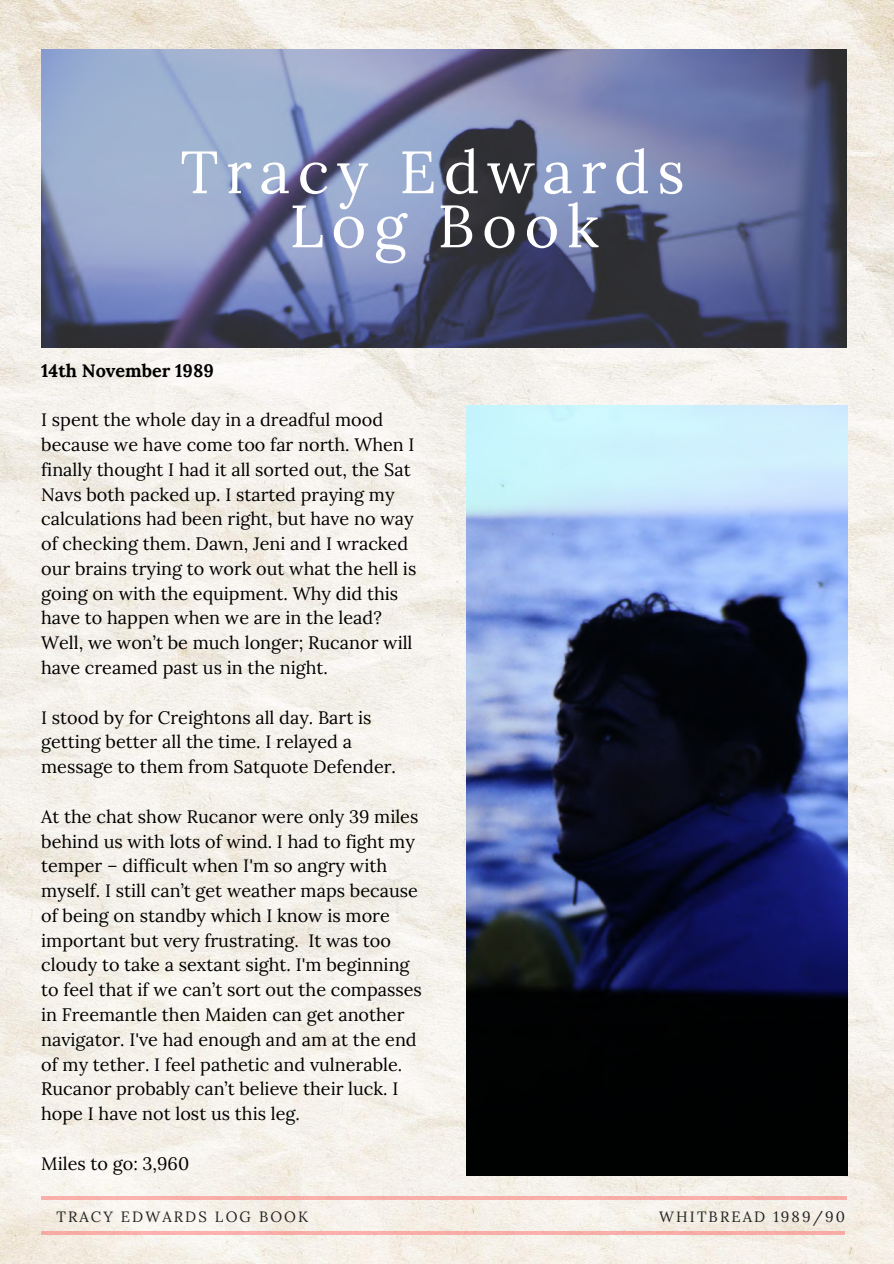
<style>
.page{position:relative;width:894px;height:1264px;background:#fff}
.page>*{position:absolute;margin:0;border:0;box-sizing:border-box;transform-origin:0 0}
.t1{font:700 119.25px "Bodoni FLF";color:#fff}
.t2{font:59.55px/54px "Lora";letter-spacing:.125em;color:#fff;text-align:center}
.t3{font:18px/24.8px "Lora";color:#000}
.t4{font:700 18px "Lora";color:#000}
.t5{font:14.85px "Lora";letter-spacing:.14em;color:#222}
</style>
<div class="page">
<img style="left:0;top:0;width:893px;height:1263px">
<img style="left:41px;top:50px;width:805px;height:297px">
<hr style="left:41px;top:1196px;width:805px;height:3px;background:#ff5757">
<hr style="left:41px;top:1231px;width:803px;height:3px;background:#ff5757">
<img style="left:466px;top:406px;width:381px;height:769px">
<h1 class="t1" style="left:189px;top:100px;width:520px">Summary</h1>
<h2 class="t2" style="left:180px;top:144px;width:505px">Tracy Edwards<br>Log Book</h2>
<p class="t4" style="left:41px;top:358px;width:174px">14th November 1989</p>
<p class="t3" style="left:41px;top:407px;width:376px">I spent the whole day in a dreadful mood because we have come too far north. When I finally thought I had it all sorted out, the Sat Navs both packed up. I started praying my calculations had been right, but have no way of checking them. Dawn, Jeni and I wracked our brains trying to work out what the hell is going on with the equipment. Why did this have to happen when we are in the lead?<br>Well, we won’t be much longer; Rucanor will have creamed past us in the night.</p>
<p class="t3" style="left:41px;top:704px;width:356px">I stood by for Creightons all day. Bart is getting better all the time. I relayed a message to them from Satquote Defender.</p>
<p class="t3" style="left:41px;top:803px;width:382px">At the chat show Rucanor were only 39 miles behind us with lots of wind. I had to fight my temper – difficult when I'm so angry with myself. I still can’t get weather maps because of being on standby which I know is more important but very frustrating. It was too cloudy to take a sextant sight. I'm beginning to feel that if we can’t sort out the compasses in Freemantle then Maiden can get another navigator. I've had enough and am at the end of my tether. I feel pathetic and vulnerable.<br>Rucanor probably can’t believe their luck. I hope I have not lost us this leg.</p>
<p class="t3" style="left:41px;top:1150px;width:149px">Miles to go: 3,960</p>
<p class="t5" style="left:56px;top:1206px;width:253px">TRACY EDWARDS LOG BOOK</p>
<p class="t5" style="left:659px;top:1206px;width:187px">WHITBREAD 1989/90</p>
</div>
